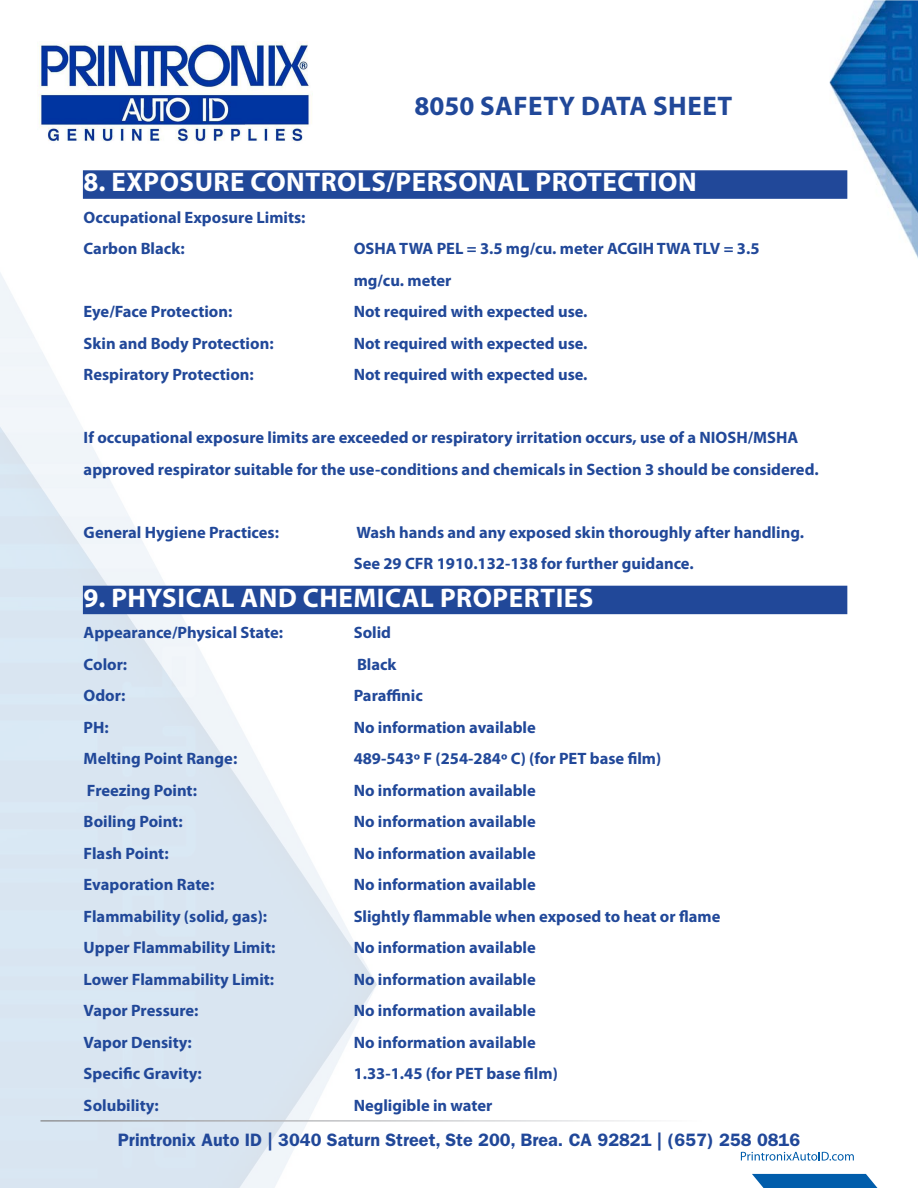
<style>
.page{position:relative;width:918px;height:1188px;background:#fff}
.page>*{position:absolute;margin:0;border:0;box-sizing:border-box;transform-origin:0 0}
.t1{font:700 27px "Myriad Pro";letter-spacing:.02em;color:#fff}
.t2{font:700 27px "Myriad Pro";letter-spacing:.02em;color:#214899}
.t3{font:600 18px "ITC Franklin Gothic Std";color:#214899}
.t4{font:700 16.5px/31.5px "Myriad Pro";color:#214899}
</style>
<div class="page">
<img style="left:830px;top:0;width:88px;height:259px">
<img style="left:39px;top:42px;width:272px;height:100px">
<svg style="left:741px;top:1152px;width:113px;height:9px"></svg>
<svg style="left:752px;top:1174px;width:125px;height:14px"></svg>
<div style="left:83px;top:170px;width:764px;height:29px;background:#214899;border:2px solid #214899"></div>
<div style="left:83px;top:586px;width:764px;height:28px;background:#214899"></div>
<p class="t2" style="left:414px;top:89px;width:319px">8050 SAFETY DATA SHEET</p>
<p class="t1" style="left:84px;top:165px;width:615px">8. EXPOSURE CONTROLS/PERSONAL PROTECTION</p>
<p class="t4" style="left:84px;top:201px;width:223px">Occupational Exposure Limits:</p>
<p class="t4" style="left:84px;top:232px;width:102px">Carbon Black:</p>
<p class="t4" style="left:354px;top:232px;width:407px">OSHA TWA PEL = 3.5 mg/cu. meter ACGIH TWA TLV = 3.5</p>
<p class="t4" style="left:354px;top:264px;width:99px">mg/cu. meter</p>
<p class="t4" style="left:84px;top:295px;width:150px">Eye/Face Protection:</p>
<p class="t4" style="left:354px;top:295px;width:235px">Not required with expected use.</p>
<p class="t4" style="left:84px;top:327px;width:191px">Skin and Body Protection:</p>
<p class="t4" style="left:354px;top:327px;width:235px">Not required with expected use.</p>
<p class="t4" style="left:84px;top:358px;width:172px">Respiratory Protection:</p>
<p class="t4" style="left:354px;top:358px;width:235px">Not required with expected use.</p>
<p class="t4" style="left:84px;top:421px;width:737px">If occupational exposure limits are exceeded or respiratory irritation occurs, use of a NIOSH/MSHA approved respirator suitable for the use-conditions and chemicals in Section 3 should be considered.</p>
<p class="t4" style="left:84px;top:516px;width:197px">General Hygiene Practices:</p>
<p class="t4" style="left:356px;top:516px;width:449px">Wash hands and any exposed skin thoroughly after handling.</p>
<p class="t4" style="left:354px;top:547px;width:342px">See 29 CFR 1910.132-138 for further guidance.</p>
<p class="t1" style="left:84px;top:580px;width:511px">9. PHYSICAL AND CHEMICAL PROPERTIES</p>
<p class="t4" style="left:84px;top:616px;width:201px">Appearance/Physical State:</p>
<p class="t4" style="left:354px;top:616px;width:39px">Solid</p>
<p class="t4" style="left:84px;top:648px;width:45px">Color:</p>
<p class="t4" style="left:357px;top:648px;width:41px">Black</p>
<p class="t4" style="left:84px;top:679px;width:43px">Odor:</p>
<p class="t4" style="left:354px;top:679px;width:71px">Paraffinic</p>
<p class="t4" style="left:84px;top:711px;width:27px">PH:</p>
<p class="t4" style="left:354px;top:711px;width:184px">No information available</p>
<p class="t4" style="left:84px;top:742px;width:155px">Melting Point Range:</p>
<p class="t4" style="left:354px;top:742px;width:309px">489-543º F (254-284º C) (for PET base film)</p>
<p class="t4" style="left:87px;top:774px;width:111px">Freezing Point:</p>
<p class="t4" style="left:354px;top:774px;width:184px">No information available</p>
<p class="t4" style="left:84px;top:805px;width:100px">Boiling Point:</p>
<p class="t4" style="left:354px;top:805px;width:184px">No information available</p>
<p class="t4" style="left:84px;top:837px;width:87px">Flash Point:</p>
<p class="t4" style="left:354px;top:837px;width:184px">No information available</p>
<p class="t4" style="left:84px;top:868px;width:132px">Evaporation Rate:</p>
<p class="t4" style="left:354px;top:868px;width:184px">No information available</p>
<p class="t4" style="left:84px;top:900px;width:185px">Flammability (solid, gas):</p>
<p class="t4" style="left:354px;top:900px;width:368px">Slightly flammable when exposed to heat or flame</p>
<p class="t4" style="left:84px;top:931px;width:193px">Upper Flammability Limit:</p>
<p class="t4" style="left:354px;top:931px;width:184px">No information available</p>
<p class="t4" style="left:84px;top:963px;width:192px">Lower Flammability Limit:</p>
<p class="t4" style="left:354px;top:963px;width:184px">No information available</p>
<p class="t4" style="left:84px;top:994px;width:116px">Vapor Pressure:</p>
<p class="t4" style="left:354px;top:994px;width:184px">No information available</p>
<p class="t4" style="left:84px;top:1026px;width:110px">Vapor Density:</p>
<p class="t4" style="left:354px;top:1026px;width:184px">No information available</p>
<p class="t4" style="left:84px;top:1057px;width:120px">Specific Gravity:</p>
<p class="t4" style="left:354px;top:1057px;width:206px">1.33-1.45 (for PET base film)</p>
<p class="t4" style="left:84px;top:1089px;width:77px">Solubility:</p>
<p class="t4" style="left:354px;top:1089px;width:140px">Negligible in water</p>
<p class="t3" style="left:118px;top:1129px;width:684px">Printronix Auto ID | 3040 Saturn Street, Ste 200, Brea. CA 92821 | (657) 258 0816</p>
</div>
